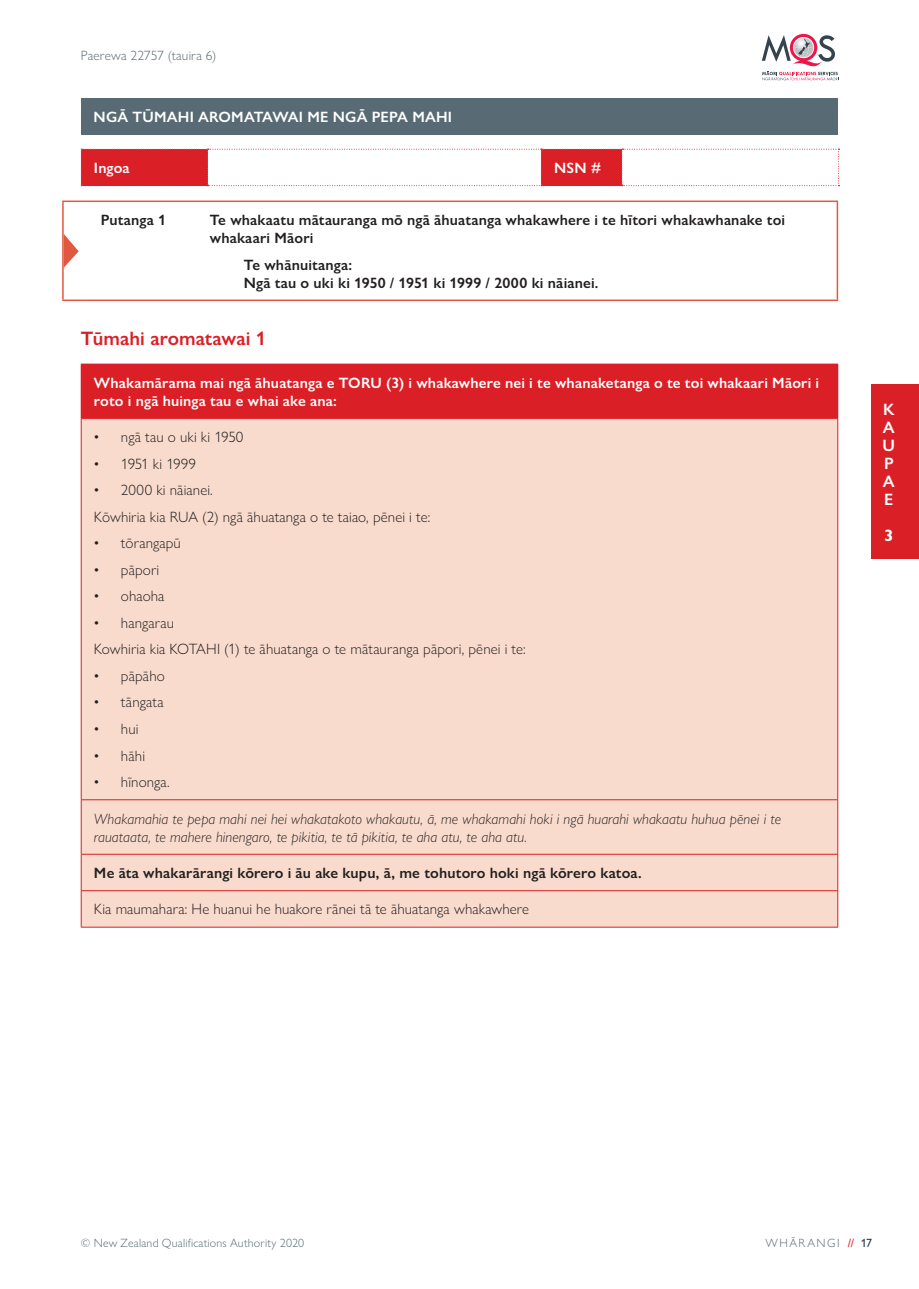
<style>
.page{position:relative;width:919px;height:1289px;background:#fff}
.page>*{position:absolute;margin:0;border:0;box-sizing:border-box;transform-origin:0 0}
.t1{font:600 19.5px "Gill Sans Nova";letter-spacing:.005em;color:#db1f26}
.t2{font:600 16.5px/18px "Gill Sans Nova";color:#fff;text-align:justify}
.t3{font:700 16.5px "Gill Sans Nova";color:#fff}
.t4{font:300 15px/26.5px "Gill Sans Nova";letter-spacing:.005em;color:#231f20}
.t5{font:600 15px/18px "Gill Sans Nova";letter-spacing:.015em;color:#231f20}
.t6{font:italic 300 15px/18px "Gill Sans Nova";letter-spacing:.005em;color:#231f20}
.t7{font:600 15px/18px "Gill Sans Nova";letter-spacing:.015em;color:#fff}
.t8{font:300 15px "Gill Sans Nova";letter-spacing:-.02em;color:#231f20}
.t9{font:300 13.5px "Gill Sans Nova";letter-spacing:.01em;color:#586a73}
.t10{font:300 12px "Gill Sans Nova";letter-spacing:.015em;color:#586a73}
.t11{font:300 12px "Gill Sans Nova";letter-spacing:.125em;color:#586a73}
.s1{font-weight:400}
.s2{font-weight:500;color:#db1f26}
.s3{font-weight:500;color:#33444d}
</style>
<div class="page">
<div style="left:81px;top:364px;width:756px;height:54px;background:#db1f26"></div>
<div style="left:81px;top:418px;width:756px;height:381px;background:#f9dbcd"></div>
<div style="left:81px;top:799px;width:756px;height:55px;background:#f9dbcd"></div>
<hr style="left:62px;top:202px;width:2px;height:97px;background:#e15840">
<hr style="left:836px;top:202px;width:2px;height:97px;background:#e15840">
<hr style="left:62px;top:299px;width:26px;height:2px;background:#e15840">
<hr style="left:88px;top:299px;width:109px;height:2px;background:#e15840">
<hr style="left:197px;top:299px;width:641px;height:2px;background:#e15840">
<hr style="left:62px;top:200px;width:26px;height:2px;background:#e15840">
<hr style="left:88px;top:200px;width:109px;height:2px;background:#e15840">
<hr style="left:197px;top:200px;width:641px;height:2px;background:#e15840">
<svg style="left:761px;top:34px;width:77px;height:46px"></svg>
<div style="left:871px;top:384px;width:47px;height:174px;background:#db1f26"></div>
<div style="left:81px;top:854px;width:756px;height:36px;background:#f9dbcd"></div>
<div style="left:81px;top:890px;width:756px;height:37px;background:#f9dbcd"></div>
<hr style="left:837px;top:364px;width:1px;height:54px;background:#db1f26">
<hr style="left:81px;top:418px;width:757px;height:1px;background:#db1f26">
<hr style="left:81px;top:419px;width:1px;height:380px;background:#db1f26">
<hr style="left:837px;top:419px;width:1px;height:380px;background:#db1f26">
<hr style="left:81px;top:799px;width:757px;height:1px;background:#db1f26">
<hr style="left:81px;top:800px;width:1px;height:53px;background:#db1f26">
<hr style="left:837px;top:800px;width:1px;height:53px;background:#db1f26">
<hr style="left:81px;top:853px;width:757px;height:1px;background:#db1f26">
<hr style="left:81px;top:854px;width:1px;height:36px;background:#db1f26">
<hr style="left:837px;top:854px;width:1px;height:36px;background:#db1f26">
<hr style="left:81px;top:890px;width:757px;height:1px;background:#db1f26">
<hr style="left:81px;top:891px;width:1px;height:35px;background:#db1f26">
<hr style="left:837px;top:891px;width:1px;height:35px;background:#db1f26">
<hr style="left:81px;top:926px;width:757px;height:1px;background:#db1f26">
<div style="left:81px;top:98px;width:756px;height:36px;background:#586a73"></div>
<svg style="left:81px;top:149px;width:758px;height:37px"></svg>
<svg style="left:64px;top:234px;width:15px;height:34px"></svg>
<p class="t9" style="left:81px;top:47px;width:137px">Paerewa 22757 (tauira 6)</p>
<p class="t7" style="left:94px;top:107px;width:360px">NGĀ TŪMAHI AROMATAWAI ME NGĀ PEPA MAHI</p>
<p class="t7" style="left:94px;top:159px;width:37px">Ingoa</p>
<p class="t7" style="left:554px;top:159px;width:48px">NSN #</p>
<p class="t5" style="left:101px;top:211px;width:67px">Putanga 1</p>
<p class="t5" style="left:210px;top:211px;width:577px">Te whakaatu mātauranga mō ngā āhuatanga whakawhere i te hītori whakawhanake toi whakaari Māori</p>
<p class="t5" style="left:244px;top:255px;width:356px">Te whānuitanga:<br>Ngā tau o uki ki 1950 / 1951 ki 1999 / 2000 ki nāianei.</p>
<h3 class="t1" style="left:81px;top:326px;width:187px">Tūmahi aromatawai 1</h3>
<p class="t7" style="left:94px;top:373px;width:726px">Whakamārama mai ngā āhuatanga e TORU (3) i whakawhere nei i te whanaketanga o te toi whakaari Māori i roto i ngā huinga tau e whai ake ana:</p>
<p class="t4" style="left:94px;top:424px;width:151px"><span class="s1">•</span> ngā tau o uki ki 1950</p>
<p class="t8" style="left:94px;top:454px;width:103px"><span class="s1">•</span> 1951 ki 1999</p>
<p class="t4" style="left:94px;top:477px;width:337px"><span class="s1">•</span> 2000 ki nāianei.<br>Kōwhiria kia RUA (2) ngā āhuatanga o te taiao, pēnei i te:</p>
<p class="t4" style="left:94px;top:530px;width:88px"><span class="s1">•</span> tōrangapū</p>
<p class="t4" style="left:94px;top:556px;width:67px"><span class="s1">•</span> pāpori</p>
<p class="t4" style="left:94px;top:583px;width:72px"><span class="s1">•</span> ohaoha</p>
<p class="t4" style="left:94px;top:609px;width:433px"><span class="s1">•</span> hangarau<br>Kowhiria kia KOTAHI (1) te āhuatanga o te mātauranga pāpori, pēnei i te:</p>
<p class="t4" style="left:94px;top:662px;width:72px"><span class="s1">•</span> pāpāho</p>
<p class="t4" style="left:94px;top:689px;width:71px"><span class="s1">•</span> tāngata</p>
<p class="t4" style="left:94px;top:715px;width:46px"><span class="s1">•</span> hui</p>
<p class="t4" style="left:94px;top:742px;width:53px"><span class="s1">•</span> hāhi</p>
<p class="t4" style="left:94px;top:768px;width:77px"><span class="s1">•</span> hīnonga.</p>
<p class="t6" style="left:94px;top:809px;width:688px">Whakamahia te pepa mahi nei hei whakatakoto whakautu, ā, me whakamahi hoki i ngā huarahi whakaatu huhua pēnei i te rauataata, te mahere hinengaro, te pikitia, te tā pikitia, te aha atu, te aha atu.</p>
<p class="t5" style="left:94px;top:863px;width:549px">Me āta whakarārangi kōrero i āu ake kupu, ā, me tohutoro hoki ngā kōrero katoa.</p>
<p class="t4" style="left:94px;top:895px;width:436px">Kia maumahara: He huanui he huakore rānei tā te āhuatanga whakawhere</p>
<p class="t2" style="left:882px;top:400px;width:14px">K A U P A E</p>
<p class="t3" style="left:884px;top:525px;width:11px">3</p>
<p class="t10" style="left:81px;top:1235px;width:225px">© New Zealand Qualifications Authority 2020</p>
<p class="t11" style="left:765px;top:1235px;width:108px">WHĀRANGI <span class="s2">//</span> <span class="s3">17</span></p>
</div>
